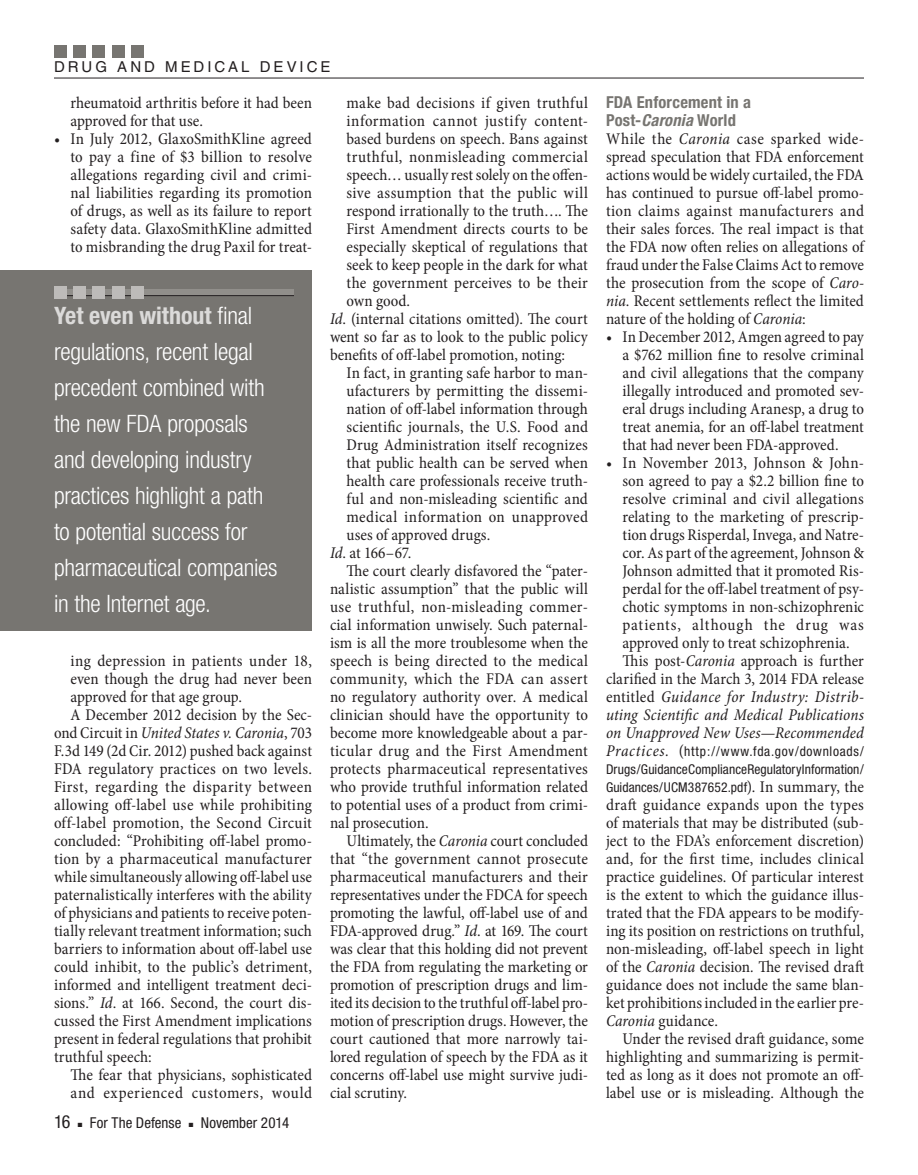
<style>
.page{position:relative;width:918px;height:1175px;background:#fff}
.page>*{position:absolute;margin:0;border:0;box-sizing:border-box;transform-origin:0 0}
.pullout_LH_block{font:300 condensed 24px/36px "Helvetica Neue";letter-spacing:-.01em;color:#fff}
.folio_left{font:condensed 18px "Helvetica Neue";color:#231f20}
.body_para_ind{font:condensed 16.5px/18px "Minion Pro";color:#231f20;text-align:justify}
.body_para_ind_tighte{font:condensed 16.5px/18px "Minion Pro";letter-spacing:-.005em;color:#231f20;text-align:justify}
.body_bullet_1{font:condensed 16.5px/18px "Minion Pro";color:#231f20;text-align:justify}
.body_blockquote_1{font:condensed 16.5px/18px "Minion Pro";letter-spacing:.01em;color:#231f20;text-align:justify}
.body_no_ind{font:condensed 16.5px/18px "Minion Pro";letter-spacing:-.005em;color:#231f20;text-align:justify}
.body_para_ind_tighte-2{font:italic condensed 16.5px/18px "Minion Pro";letter-spacing:.005em;color:#231f20;text-align:justify}
.subhead_1{font:700 condensed 16.5px/18px "Helvetica Neue";letter-spacing:.015em;color:#777571}
.folio_left-2{font:condensed 15px "Helvetica Neue";color:#231f20}
.t1{font:15px "Helvetica";letter-spacing:.2em;color:#231f20}
.body_para_ind_tighte-3{font:condensed 13.5px/18px "Helvetica Neue";letter-spacing:.01em;color:#231f20;text-align:justify}
.s1{font-style:italic}
.s2{font-weight:700;color:#dbdad9}
.s3{font-style:normal}
.s4{font-family:"Minion Pro";font-style:italic;font-size:16.5px}
.s5{font-family:"Minion Pro";font-size:16.5px}
</style>
<div class="page">
<hr style="left:54px;top:78px;width:810px;height:1px;background:#231f20">
<div style="left:54px;top:45px;width:12px;height:12px;background:#777571"></div>
<div style="left:73px;top:45px;width:13px;height:12px;background:#777571"></div>
<div style="left:93px;top:45px;width:12px;height:12px;background:#777571"></div>
<div style="left:112px;top:45px;width:13px;height:12px;background:#777571"></div>
<div style="left:132px;top:45px;width:12px;height:12px;background:#777571"></div>
<div style="left:0;top:270px;width:312px;height:360px;background:#777571"></div>
<div style="left:54px;top:290px;width:240px;height:6px;background:#918f8b"></div>
<hr style="left:54px;top:295px;width:240px;height:1px;background:#231f20">
<div style="left:54px;top:286px;width:12px;height:13px;background:#bdbbb9"></div>
<div style="left:73px;top:286px;width:13px;height:13px;background:#bdbbb9"></div>
<div style="left:93px;top:286px;width:12px;height:13px;background:#bdbbb9"></div>
<div style="left:112px;top:286px;width:13px;height:13px;background:#bdbbb9"></div>
<div style="left:132px;top:286px;width:12px;height:13px;background:#bdbbb9"></div>
<p class="t1" style="left:54px;top:58px;width:278px">DRUG AND MEDICAL DEVICE</p>
<p class="body_bullet_1" style="left:70px;top:94px;width:243px">rheumatoid arthritis before it had been approved for that use.</p>
<p class="body_bullet_1" style="left:70px;top:130px;width:243px;text-indent:-16px">• In July 2012, GlaxoSmithKline agreed to pay a fine of $3 billion to resolve allegations regarding civil and crimi&shy;nal liabilities regarding its promotion of drugs, as well as its failure to report safety data. GlaxoSmithKline admitted to misbranding the drug Paxil for treat-</p>
<p class="body_blockquote_1" style="left:346px;top:94px;width:243px">make bad decisions if given truthful information cannot justify content&shy;based burdens on speech. Bans against truthful, nonmisleading commercial speech… usually rest solely on the offen&shy;sive assumption that the public will respond irrationally to the truth…. The First Amendment directs courts to be especially skeptical of regulations that seek to keep people in the dark for what the government perceives to be their own good.</p>
<p class="body_no_ind" style="left:330px;top:310px;width:259px"><span class="s1">Id</span>. (internal citations omitted). The court went so far as to look to the public policy benefits of off-label promotion, noting:</p>
<p class="body_blockquote_1" style="left:346px;top:364px;width:243px">In fact, in granting safe harbor to man&shy;ufacturers by permitting the dissemi&shy;nation of off-label information through scientific journals, the U.S. Food and Drug Administration itself recognizes that public health can be served when health care professionals receive truth&shy;ful and non-misleading scientific and medical information on unapproved uses of approved drugs.</p>
<p class="body_no_ind" style="left:330px;top:544px;width:83px"><span class="s1">Id</span>. at 166–67.</p>
<p class="body_para_ind" style="left:330px;top:562px;width:260px;text-indent:16px">The court clearly disfavored the “pater&shy;nalistic assumption” that the public will use truthful, non-misleading commer&shy;cial information unwisely. Such paternal&shy;ism is all the more troublesome when the speech is being directed to the medical community, which the FDA can assert no regulatory authority over. A medical clinician should have the opportunity to become more knowledgeable about a par&shy;ticular drug and the First Amendment protects pharmaceutical representatives who provide truthful information related to potential uses of a product from crimi&shy;nal prosecution.</p>
<p class="body_para_ind_tighte" style="left:330px;top:832px;width:260px;text-indent:16px">Ultimately, the <span class="s1">Caronia</span> court concluded that “the government cannot prosecute pharmaceutical manufacturers and their representatives under the FDCA for speech promoting the lawful, off-label use of and FDA-approved drug.” <span class="s1">Id</span>. at 169. The court was clear that this holding did not prevent the FDA from regulating the marketing or promotion of prescription drugs and lim&shy;ited its decision to the truthful off-label pro&shy;motion of prescription drugs. However, the court cautioned that more narrowly tai&shy;lored regulation of speech by the FDA as it concerns off-label use might survive judi&shy;cial scrutiny.</p>
<p class="pullout_LH_block" style="left:54px;top:297px;width:225px"><span class="s2">Yet even without</span> final regulations, recent legal precedent combined with the new FDA proposals and developing industry practices highlight a path to potential success for pharmaceutical companies in the Internet age.</p>
<p class="body_bullet_1" style="left:70px;top:652px;width:243px">ing depression in patients under 18, even though the drug had never been approved for that age group.</p>
<p class="body_para_ind" style="left:54px;top:706px;width:260px;text-indent:16px">A December 2012 decision by the Sec&shy;ond Circuit in <span class="s1">United States v. Caronia</span>, 703<br>F.3d 149 (2d Cir. 2012) pushed back against FDA regulatory practices on two levels.<br>First, regarding the disparity between allowing off-label use while prohibiting off-label promotion, the Second Circuit concluded: “Prohibiting off-label promo&shy;tion by a pharmaceutical manufacturer while simultaneously allowing off-label use paternalistically interferes with the ability of physicians and patients to receive poten&shy;tially relevant treatment information; such barriers to information about off-label use could inhibit, to the public’s detriment, informed and intelligent treatment deci&shy;sions.” <span class="s1">Id</span>. at 166. Second, the court dis&shy;cussed the First Amendment implications present in federal regulations that prohibit truthful speech:</p>
<p class="body_blockquote_1" style="left:70px;top:1066px;width:243px">The fear that physicians, sophisticated and experienced customers, would</p>
<p class="folio_left" style="left:54px;top:1111px;width:18px">16</p>
<p class="folio_left-2" style="left:78px;top:1114px;width:105px">■ For The Defense</p>
<p class="folio_left-2" style="left:189px;top:1114px;width:102px">■ November 2014</p>
<p class="subhead_1" style="left:606px;top:93px;width:147px">FDA Enforcement in a<br>Post-<span class="s1">Caronia</span> World</p>
<p class="body_no_ind" style="left:606px;top:130px;width:260px">While the <span class="s1">Caronia</span> case sparked wide&shy;spread speculation that FDA enforcement actions would be widely curtailed, the FDA has continued to pursue off-label promo&shy;tion claims against manufacturers and their sales forces. The real impact is that the FDA now often relies on allegations of fraud under the False Claims Act to remove the prosecution from the scope of <span class="s1">Caro&shy;nia</span>. Recent settlements reflect the limited nature of the holding of <span class="s1">Caronia</span>:</p>
<p class="body_bullet_1" style="left:622px;top:328px;width:243px;text-indent:-16px">• In December 2012, Amgen agreed to pay a $762 million fine to resolve criminal and civil allegations that the company illegally introduced and promoted sev&shy;eral drugs including Aranesp, a drug to treat anemia, for an off-label treatment that had never been FDA-approved.</p>
<p class="body_bullet_1" style="left:622px;top:454px;width:243px;text-indent:-16px">• In November 2013, Johnson &amp; John&shy;son agreed to pay a $2.2 billion fine to resolve criminal and civil allegations relating to the marketing of prescrip&shy;tion drugs Risperdal, Invega, and Natre&shy;cor. As part of the agreement, Johnson &amp; Johnson admitted that it promoted Ris&shy;perdal for the off-label treatment of psy&shy;chotic symptoms in non-schizophrenic patients, although the drug was approved only to treat schizophrenia.</p>
<p class="body_para_ind_tighte-2" style="left:606px;top:652px;width:260px;text-indent:16px"><span class="s3">This post-</span>Caronia <span class="s3">approach is further clarified in the March 3, 2014 FDA release entitled</span> Guidance for Industry: Distrib&shy;uting Scientific and Medical Publications on Unapproved New Uses—Recommended</p>
<p class="body_para_ind_tighte-3" style="left:606px;top:742px;width:259px"><span class="s4">Practices.</span> <span class="s5">(</span>http://www.fda.gov/downloads/ Drugs/GuidanceComplianceRegulatoryInformation/ Guidances/UCM387652.pdf<span class="s5">). In summary, the</span></p>
<p class="body_para_ind_tighte" style="left:606px;top:796px;width:260px">draft guidance expands upon the types of materials that may be distributed (sub&shy;ject to the FDA’s enforcement discretion) and, for the first time, includes clinical practice guidelines. Of particular interest is the extent to which the guidance illus&shy;trated that the FDA appears to be modify&shy;ing its position on restrictions on truthful, non-misleading, off-label speech in light of the <span class="s1">Caronia</span> decision<span class="s1">.</span> The revised draft guidance does not include the same blan&shy;ket prohibitions included in the earlier pre-<span class="s1">Caronia</span> guidance.</p>
<p class="body_para_ind" style="left:606px;top:1030px;width:260px;text-indent:16px">Under the revised draft guidance, some highlighting and summarizing is permit&shy;ted as long as it does not promote an off&shy;label use or is misleading. Although the</p>
</div>
